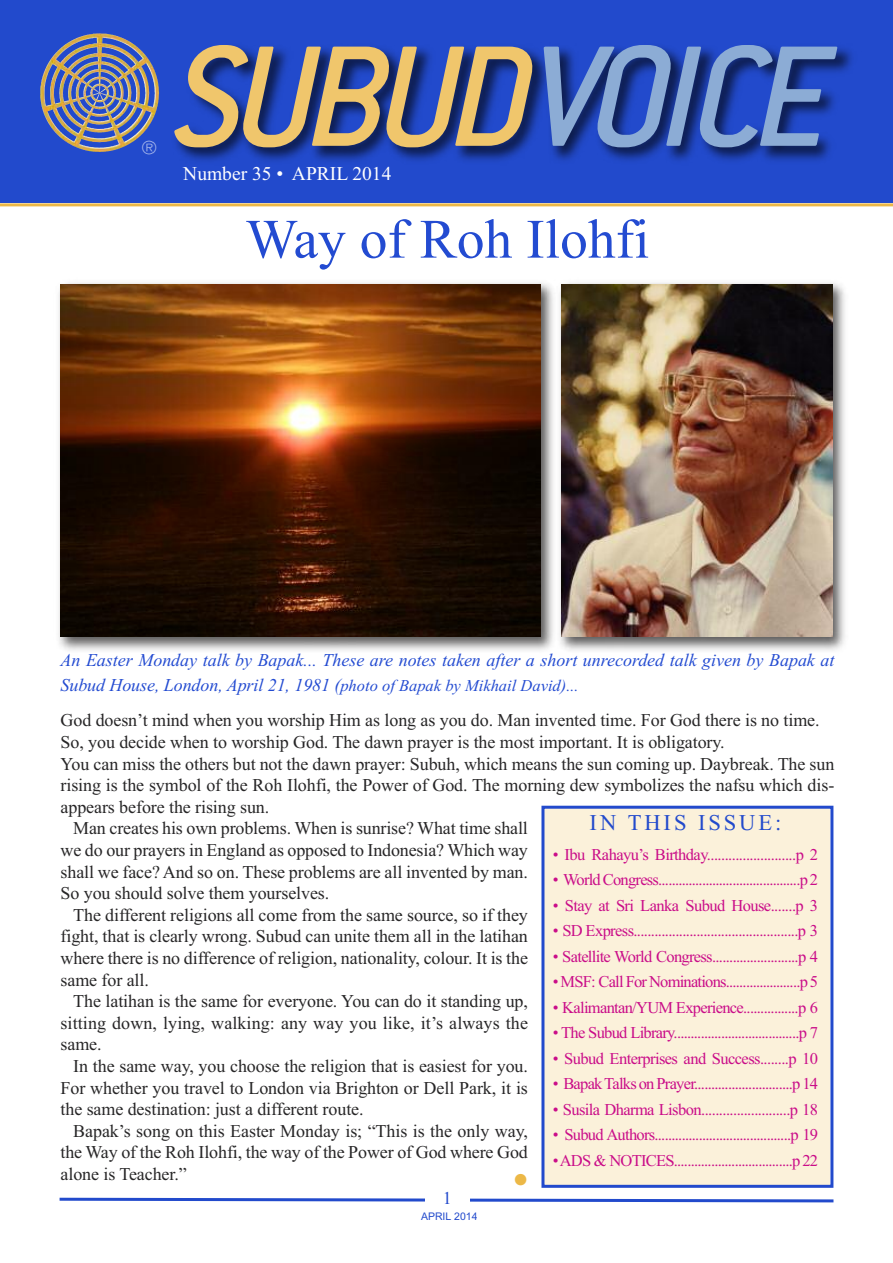
<style>
.page{position:relative;width:893px;height:1263px;background:#fff}
.page>*{position:absolute;margin:0;border:0;box-sizing:border-box;transform-origin:0 0}
.t1{font:italic 157.5px "Conduit Md ITCTT Medium";color:#8cacd5}
.t2{font:italic 157.5px "Conduit Md ITCTT Medium";color:#f0c66c}
.t3{font:55.5px "Times New Roman";color:#234bd1}
.t4{font:italic 46.5px "Times New Roman";color:#ecb847}
.t5{font:22.5px "Times New Roman";letter-spacing:.13em;color:#224acc}
.t6{font:19.5px "Times New Roman";color:#fff}
.t7{font:18px "Times New Roman";letter-spacing:-.005em;color:#272627}
.t8{font:italic 18px/25.5px "Times New Roman";color:#234bd1}
.t9{font:18px "Times New Roman";color:#224acc}
.t10{font:18px "Helvetica";color:#a7b7eb}
.t11{font:16.5px "Times New Roman";letter-spacing:-.04em;color:#ca0d89}
.t12{font:10.5px "Arial";color:#224acc}
.s1{color:#f0c66c}
.s2{font-size:16.5px}
</style>
<div class="page">
<svg style="left:59px;top:1197px;width:775px;height:6px"></svg>
<div style="left:425px;top:1192px;width:44px;height:37px;background:#fff"></div>
<div style="left:544px;top:809px;width:286px;height:376px;background:#fbf1da"></div>
<div style="left:541px;top:806px;width:292px;height:382px;border:3px solid #224acc"></div>
<div style="left:0;top:0;width:893px;height:203px;background:#224acc"></div>
<img style="left:40px;top:33px;width:113px;height:62px">
<hr style="left:0;top:203px;width:893px;height:3px;background:#ecb847">
<img style="left:153px;top:46px;width:740px;height:161px">
<img style="left:58px;top:282px;width:496px;height:369px">
<img style="left:61px;top:284px;width:479px;height:353px">
<img style="left:559px;top:282px;width:286px;height:369px">
<img style="left:561px;top:284px;width:271px;height:353px">
<p class="t10" style="left:142px;top:137px;width:15px">®</p>
<h1 class="t1" style="left:165px;top:-1px;width:698px"><span class="s1">S B D</span>VOICE</h1>
<p class="t6" style="left:183px;top:161px;width:210px">Number 35 • APRIL 2014</p>
<h1 class="t2" style="left:229px;top:-1px;width:264px">UU</h1>
<h2 class="t3" style="left:245px;top:206px;width:406px">Way of Roh Ilohfi</h2>
<p class="t8" style="left:61px;top:647px;width:775px">An Easter Monday talk by Bapak... These are notes taken after a short unrecorded talk given by Bapak at<br>Subud House, London, April 21, 1981 (<span class="s2">photo of Bapak by Mikhail David)...</span></p>
<p class="t7" style="left:61px;top:709px;width:761px">God doesn’t mind when you worship Him as long as you do. Man invented time. For God there is no time.</p>
<p class="t7" style="left:61px;top:731px;width:666px">So, you decide when to worship God. The dawn prayer is the most important. It is obligatory.</p>
<p class="t7" style="left:61px;top:753px;width:775px">You can miss the others but not the dawn prayer: Subuh, which means the sun coming up. Daybreak. The sun</p>
<p class="t7" style="left:61px;top:774px;width:775px">rising is the symbol of the Roh Ilohfi, the Power of God. The morning dew symbolizes the nafsu which dis-</p>
<p class="t7" style="left:61px;top:796px;width:210px">appears before the rising sun.</p>
<p class="t7" style="left:73px;top:817px;width:456px">Man creates his own problems. When is sunrise? What time shall</p>
<p class="t7" style="left:61px;top:839px;width:469px">we do our prayers in England as opposed to Indonesia? Which way</p>
<p class="t7" style="left:61px;top:861px;width:469px">shall we face? And so on. These problems are all invented by man.</p>
<p class="t7" style="left:61px;top:882px;width:270px">So you should solve them yourselves.</p>
<p class="t7" style="left:73px;top:904px;width:456px">The different religions all come from the same source, so if they</p>
<p class="t7" style="left:61px;top:925px;width:469px">fight, that is clearly wrong. Subud can unite them all in the latihan</p>
<p class="t7" style="left:61px;top:947px;width:469px">where there is no difference of religion, nationality, colour. It is the</p>
<p class="t7" style="left:61px;top:969px;width:90px">same for all.</p>
<p class="t7" style="left:73px;top:990px;width:456px">The latihan is the same for everyone. You can do it standing up,</p>
<p class="t7" style="left:61px;top:1012px;width:469px">sitting down, lying, walking: any way you like, it’s always the</p>
<p class="t7" style="left:61px;top:1033px;width:43px">same.</p>
<p class="t7" style="left:73px;top:1055px;width:456px">In the same way, you choose the religion that is easiest for you.</p>
<p class="t7" style="left:61px;top:1077px;width:469px">For whether you travel to London via Brighton or Dell Park, it is</p>
<p class="t7" style="left:61px;top:1098px;width:305px">the same destination: just a different route.</p>
<p class="t7" style="left:73px;top:1120px;width:456px">Bapak’s song on this Easter Monday is; “This is the only way,</p>
<p class="t7" style="left:61px;top:1141px;width:469px">the Way of the Roh Ilohfi, the way of the Power of God where God</p>
<p class="t7" style="left:61px;top:1163px;width:128px">alone is Teacher.”</p>
<p class="t9" style="left:443px;top:1188px;width:10px">1</p>
<p class="t12" style="left:421px;top:1210px;width:58px">APRIL 2014</p>
<p class="t5" style="left:590px;top:809px;width:193px">IN THIS ISSUE:</p>
<p class="t11" style="left:553px;top:844px;width:267px">• Ibu Rahayu’s Birthday.........................p 2</p>
<p class="t11" style="left:553px;top:870px;width:267px">• World Congress..........................................p 2</p>
<p class="t11" style="left:553px;top:895px;width:267px">• Stay at Sri Lanka Subud House.......p 3</p>
<p class="t11" style="left:553px;top:921px;width:267px">• SD Express...............................................p 3</p>
<p class="t11" style="left:553px;top:946px;width:267px">• Satellite World Congress.........................p 4</p>
<p class="t11" style="left:553px;top:972px;width:267px">• MSF: Call ForNominations......................p 5</p>
<p class="t11" style="left:553px;top:997px;width:267px">• Kalimantan/YUM Experience................p 6</p>
<p class="t11" style="left:553px;top:1023px;width:267px">• The Subud Library.....................................p 7</p>
<p class="t11" style="left:553px;top:1048px;width:267px">• Subud Enterprises and Success........p 10</p>
<p class="t11" style="left:553px;top:1074px;width:267px">• BapakTalks on Prayer.............................p 14</p>
<p class="t11" style="left:553px;top:1099px;width:267px">• Susila Dharma Lisbon.........................p 18</p>
<p class="t11" style="left:553px;top:1125px;width:267px">• Subud Authors........................................p 19</p>
<p class="t11" style="left:553px;top:1150px;width:267px">•ADS &amp; NOTICES...................................p 22</p>
<h3 class="t4" style="left:513px;top:1152px;width:18px">•</h3>
</div>
